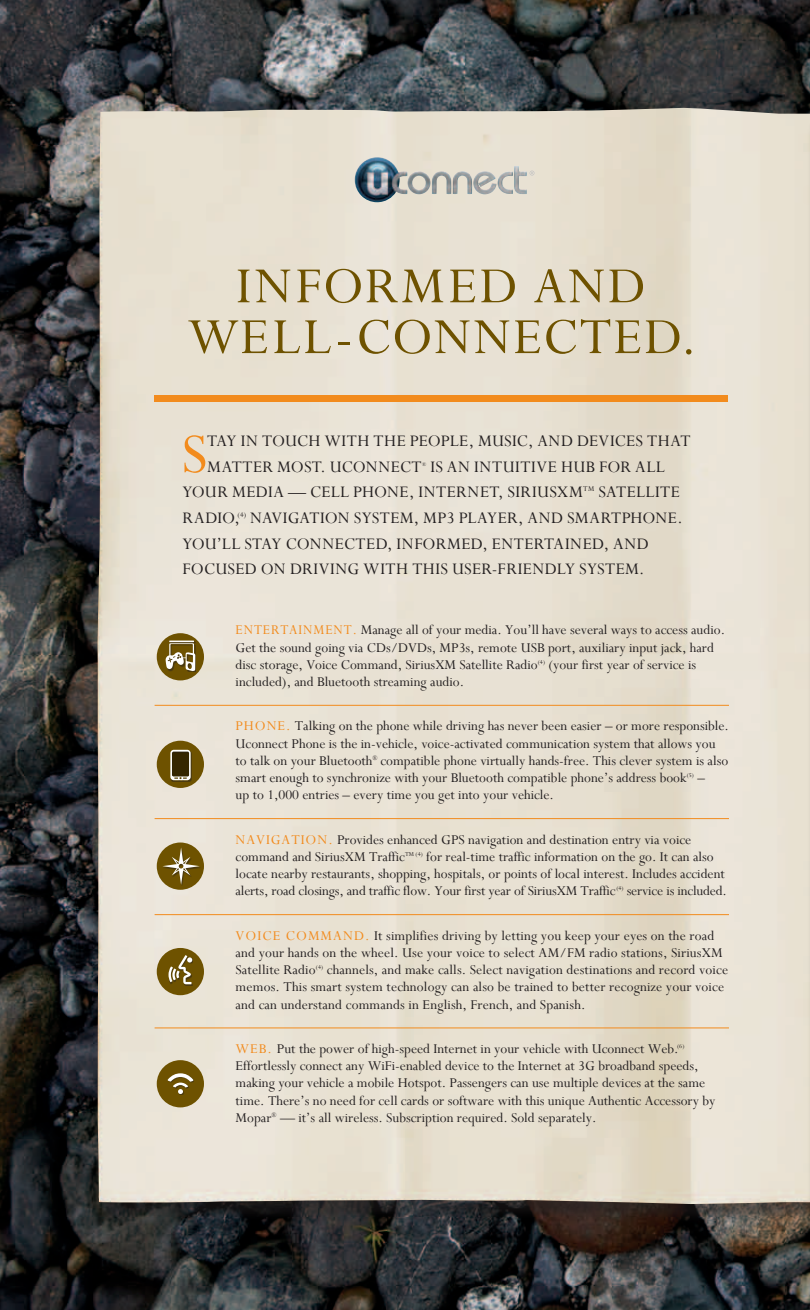
<style>
.page{position:relative;width:810px;height:1310px;background:#fff}
.page>*{position:absolute;margin:0;border:0;box-sizing:border-box;transform-origin:0 0}
.t1{font:62.55px "Perpetua";color:#f28b1d}
.t2{font:57px "Perpetua";letter-spacing:.06em;color:#6e5200}
.t3{font:18px/25.5px "Perpetua";letter-spacing:.025em;color:#231f20}
.t4{font:15px/17.2px "Perpetua";color:#231f20}
.t5{font:6.75px "Perpetua";color:#231f20}
.t6{font:5.4px "Perpetua";color:#231f20}
.s1{color:#f28b1d}
</style>
<div class="page">
<img style="left:0;top:0;width:810px;height:1310px">
<div style="left:95px;top:106px;width:715px;height:1117px;background:#231f20;opacity:.5"></div>
<img style="left:98px;top:108px;width:710px;height:1096px">
<hr style="left:808px;top:106px;width:2px;height:1117px;background:#e3dccd">
<img style="left:809px;top:102px;width:1px;height:1102px">
<img style="left:355px;top:157px;width:172px;height:45px">
<svg style="left:530px;top:171px;width:4px;height:4px"></svg>
<div style="left:154px;top:394px;width:574px;height:7px;background:#f28b1d"></div>
<div style="left:157px;top:740px;width:47px;height:48px;background:#6e5200;border-radius:50%"></div>
<div style="left:171px;top:751px;width:21px;height:30px;background:#231f20;opacity:.5"></div>
<svg style="left:170px;top:750px;width:21px;height:30px"></svg>
<div style="left:157px;top:1060px;width:47px;height:47px;background:#6e5200;border-radius:50%"></div>
<div style="left:169px;top:1074px;width:25px;height:21px;background:#231f20;opacity:.5"></div>
<svg style="left:168px;top:1073px;width:25px;height:21px"></svg>
<div style="left:157px;top:948px;width:47px;height:47px;background:#6e5200;border-radius:50%"></div>
<div style="left:169px;top:956px;width:24px;height:29px;background:#231f20;opacity:.5"></div>
<svg style="left:169px;top:955px;width:23px;height:29px"></svg>
<div style="left:157px;top:633px;width:47px;height:47px;background:#6e5200;border-radius:50%"></div>
<div style="left:166px;top:641px;width:30px;height:31px;background:#231f20;opacity:.5"></div>
<svg style="left:166px;top:640px;width:29px;height:31px"></svg>
<div style="left:157px;top:842px;width:47px;height:47px;background:#6e5200;border-radius:50%"></div>
<div style="left:163px;top:848px;width:38px;height:38px;background:#231f20;opacity:.5"></div>
<svg style="left:162px;top:847px;width:38px;height:38px"></svg>
<hr style="left:155px;top:705px;width:574px;height:1px;background:#f28b1d">
<hr style="left:155px;top:818px;width:574px;height:1px;background:#f28b1d">
<hr style="left:155px;top:914px;width:574px;height:1px;background:#f28b1d">
<hr style="left:155px;top:1027px;width:574px;height:1px;background:#f28b1d">
<h2 class="t2" style="left:236px;top:250px;width:411px">informed and</h2>
<h2 class="t2" style="left:187px;top:301px;width:37px">well</h2>
<h2 class="t2" style="left:335px;top:301px;width:136px">-connec</h2>
<h2 class="t2" style="left:580px;top:301px;width:119px">ted.</h2>
<h1 class="t1" style="left:181px;top:414px;width:22px">S</h1>
<p class="t3" style="left:207px;top:428px;width:485px">tay in touch with the people , music , and devices that matter most. Uconnec</p>
<p class="t3" style="left:412px;top:454px;width:12px">t</p>
<p class="t6" style="left:422px;top:461px;width:6px">®</p>
<p class="t3" style="left:430px;top:454px;width:216px">is an intuitive hub for all</p>
<p class="t3" style="left:183px;top:479px;width:501px;text-indent:307px">t, SiriusXM <sup>TM</sup> satellite radio,<sup>(4)</sup> navigation system, MP3 player , and smartphone .<br>You’ll stay connec</p>
<p class="t3" style="left:183px;top:479px;width:139px">your media — cell</p>
<p class="t3" style="left:353px;top:479px;width:105px">phone , Interne</p>
<p class="t3" style="left:183px;top:530px;width:468px;text-align:right">ted, informed, entertained, and<br>focused on driving with this user-friendly system.</p>
<p class="t4" style="left:236px;top:621px;width:491px"><span class="s1">ENTERTAINMENT.</span> Manage all of your media. You’ll have several ways to access audio.<br>Get the sound going via CDs/DVD</p>
<p class="t4" style="left:427px;top:638px;width:103px">s, MP 3s, remote USB</p>
<p class="t4" style="left:548px;top:638px;width:167px">port, auxiliary input jack, hard</p>
<p class="t4" style="left:236px;top:655px;width:304px">disc storage, Voice Command, SiriusXM Satellite Radio</p>
<p class="t5" style="left:538px;top:657px;width:9px">(4)</p>
<p class="t4" style="left:548px;top:655px;width:149px">(your first year of service is</p>
<p class="t4" style="left:236px;top:673px;width:230px">included), and Bluetooth streaming audio.</p>
<p class="t4" style="left:236px;top:717px;width:495px"><span class="s1">Phone .</span> Talking on the phone while driving has never been easier – or more responsible.<br>Uconnect Phone is the in-vehicle, voice-activated communication system that allows you to talk on your Bluetooth</p>
<p class="t5" style="left:373px;top:753px;width:7px">®</p>
<p class="t4" style="left:236px;top:751px;width:494px;text-indent:145px">compatible phone virtually hands-free. This clever system is also smart enough to synchronize with your Bluetooth compatible phone’s address book</p>
<p class="t5" style="left:687px;top:771px;width:9px">(5)</p>
<p class="t4" style="left:697px;top:769px;width:9px">–</p>
<p class="t4" style="left:236px;top:786px;width:320px">up to 1,000 entries – every time you get into your vehicle.</p>
<p class="t4" style="left:236px;top:830px;width:457px"><span class="s1">Na viga tion .</span> Provides enhanced GPS navigation and destination entry via voice command and SiriusXM Traffic</p>
<p class="t4" style="left:236px;top:847px;width:491px;text-indent:191px">for real-time traffic information on the go. It can also locate nearby restaurants, shopping, hospitals, or points of local interest. Includes accident alerts, road closings, and traffic flow. Your first year of SiriusXM Traffic</p>
<p class="t5" style="left:405px;top:849px;width:19px">TM (4)</p>
<p class="t5" style="left:616px;top:884px;width:9px">(4)</p>
<p class="t4" style="left:627px;top:882px;width:102px">service is included.</p>
<p class="t4" style="left:236px;top:926px;width:480px"><span class="s1">Voice Comman d.</span> It simplifies driving by letting you keep your eyes on the road and your hands on the wheel. Use your voice to select AM/FM radio stations, SiriusXM<br>Satellite Radio</p>
<p class="t4" style="left:236px;top:961px;width:494px;text-indent:91px">channels, and make calls. Select navigation destinations and record voice memos. This smart system technology can also be trained to better recognize your voice and can understand commands in English, French, and Spanish.</p>
<p class="t4" style="left:236px;top:1039px;width:445px"><span class="s1">We b.</span> Put the power of high-speed Internet in your vehicle with Uconnect Web.</p>
<p class="t5" style="left:677px;top:1041px;width:9px">(6)</p>
<p class="t4" style="left:236px;top:1057px;width:481px">Effortlessly connect any WiFi-enabled device to the Internet at 3G broadband speeds, making your vehicle a mobile Hotspot. Passengers can use multiple devices at the same time. There’s no need for cell cards or software with this unique Authentic Accessory by Mopar</p>
<p class="t5" style="left:316px;top:963px;width:9px">(4)</p>
<p class="t5" style="left:272px;top:1110px;width:7px">®</p>
<p class="t4" style="left:280px;top:1108px;width:318px">— it’s all wireless. Subscription required. Sold separately.</p>
</div>
